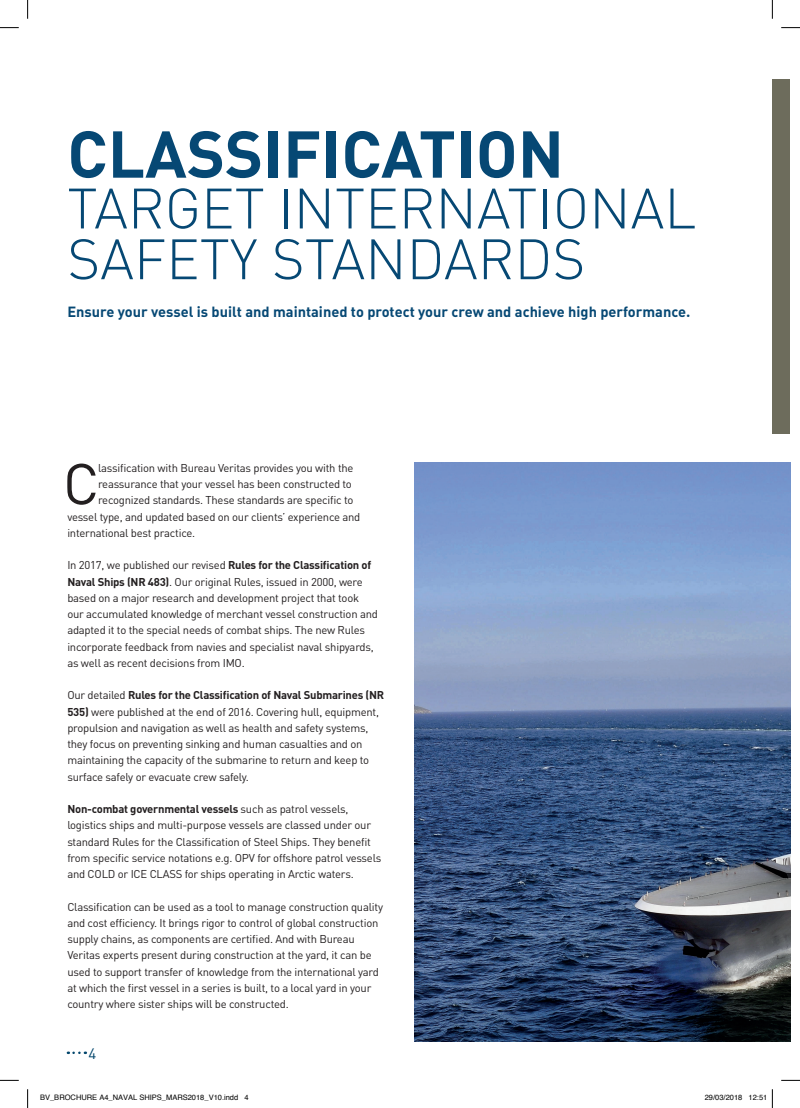
<style>
.page{position:relative;width:800px;height:1108px;background:#fff}
.page>*{position:absolute;margin:0;border:0;box-sizing:border-box;transform-origin:0 0}
.t1{font:700 65px "DIN";color:#064874}
.t2{font:56.88px "DIN";color:#231f20}
.t3{font:300 56px/50.8px "DIN";color:#064874}
.t4{font:15px "DIN";color:#04476d}
.t5{font:14.62px "DIN Bold Alternate";color:#064874}
.t6{font:11.25px/16.2px "DIN";letter-spacing:-.02em;color:#231f20}
.t7{font:7.5px "Helvetica";color:#000}
.s1{font-weight:700}
</style>
<div class="page">
<div style="left:772px;top:79px;width:17px;height:354px;background:#6d6c5c"></div>
<img style="left:415px;top:463px;width:374px;height:578px">
<svg style="left:68px;top:1051px;width:18px;height:3px"></svg>
<svg style="left:0;top:27px;width:19px;height:1px"></svg>
<svg style="left:781px;top:27px;width:18px;height:1px"></svg>
<svg style="left:0;top:1079px;width:19px;height:2px"></svg>
<svg style="left:781px;top:1079px;width:18px;height:2px"></svg>
<svg style="left:27px;top:0;width:1px;height:19px"></svg>
<svg style="left:27px;top:1089px;width:1px;height:19px"></svg>
<svg style="left:771px;top:0;width:1px;height:19px"></svg>
<svg style="left:771px;top:1089px;width:1px;height:19px"></svg>
<h1 class="t1" style="left:67px;top:112px;width:498px">CLASSIFICATION</h1>
<h3 class="t3" style="left:67px;top:182px;width:630px">TARGET INTERNATIONAL<br>SAFETY STANDARDS</h3>
<p class="t5" style="left:67px;top:302px;width:624px">Ensure your vessel is built and maintained to protect your crew and achieve high performance.</p>
<h2 class="t2" style="left:63px;top:448px;width:38px">C</h2>
<p class="t6" style="left:98px;top:459px;width:257px">lassification with Bureau Veritas provides you with the</p>
<p class="t6" style="left:98px;top:476px;width:255px">reassurance that your vessel has been constructed to</p>
<p class="t6" style="left:98px;top:492px;width:257px">recognized standards. These standards are specific to</p>
<p class="t6" style="left:67px;top:508px;width:294px">vessel type, and updated based on our clients’ experience and</p>
<p class="t6" style="left:67px;top:524px;width:129px">international best practice.</p>
<p class="t6" style="left:67px;top:557px;width:312px">In 2017, we published our revised <span class="s1">Rules for the Classification of Naval Ships (NR 483)</span>. Our original Rules, issued in 2000, were based on a major research and development project that took our accumulated knowledge of merchant vessel construction and adapted it to the special needs of combat ships. The new Rules incorporate feedback from navies and specialist naval shipyards, as well as recent decisions from IMO.</p>
<p class="t6" style="left:67px;top:687px;width:318px">Our detailed <span class="s1">Rules for the Classification of Naval Submarines (NR 535)</span> were published at the end of 2016. Covering hull, equipment, propulsion and navigation as well as health and safety systems, they focus on preventing sinking and human casualties and on maintaining the capacity of the submarine to return and keep to surface safely or evacuate crew safely.</p>
<p class="t6" style="left:67px;top:801px;width:315px"><span class="s1">Non-combat governmental vessels</span> such as patrol vessels, logistics ships and multi-purpose vessels are classed under our standard Rules for the Classification of Steel Ships. They benefit from specific service notations e.g. OPV for offshore patrol vessels and COLD or ICE CLASS for ships operating in Arctic waters.</p>
<p class="t6" style="left:67px;top:898px;width:317px">Classification can be used as a tool to manage construction quality and cost efficiency. It brings rigor to control of global construction supply chains, as components are certified. And with Bureau Veritas experts present during construction at the yard, it can be used to support transfer of knowledge from the international yard at which the first vessel in a series is built, to a local yard in your country where sister ships will be constructed.</p>
<h3 class="t4" style="left:89px;top:1044px;width:9px">4</h3>
<p class="t7" style="left:40px;top:1092px;width:210px">BV_BROCHURE A4_NAVAL SHIPS_MARS2018_V10.indd 4</p>
<p class="t7" style="left:704px;top:1092px;width:64px">29/03/2018 12:51</p>
</div>
